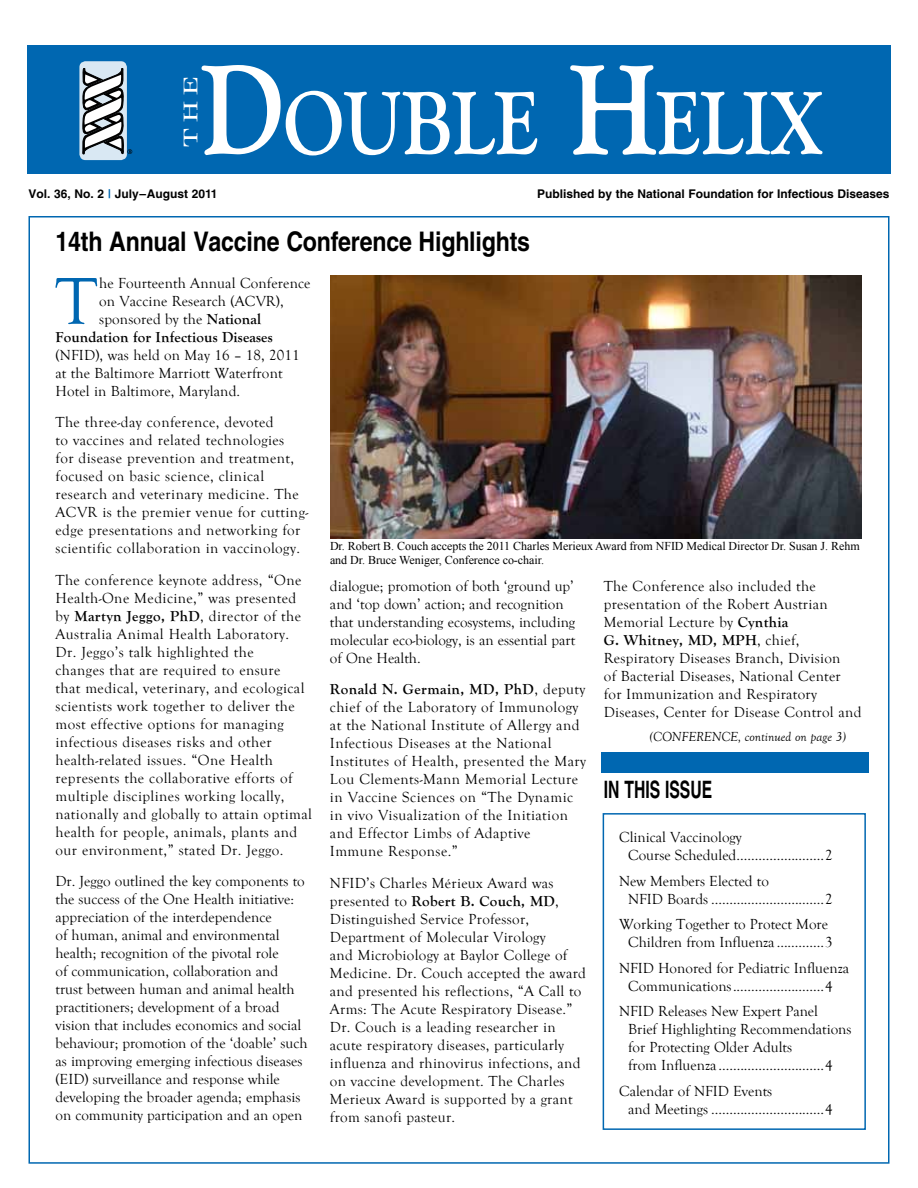
<style>
.page{position:relative;width:918px;height:1188px;background:#fff}
.page>*{position:absolute;margin:0;border:0;box-sizing:border-box;transform-origin:0 0}
.t1{font:700 88.2px "Goudy Old Style BT";color:#fff;scale:.85 1}
.t2{font:68.4px "Goudy Old Style T";color:#0067b1}
.t3{font:700 27px "Helvetica";letter-spacing:-.01em;color:#000;scale:.86 1}
.t4{font:700 condensed 24px "Helvetica";color:#000;scale:.8 1}
.t5{font:19.5px "Century 725 BT";color:#fff;scale:1.5 1}
.t6{font:15px/18px "Goudy Old Style T";letter-spacing:.02em;color:#000}
.t7{font:15px/18px "Goudy Old Style T";color:#000}
.t8{font:700 15px "Goudy Old Style T";letter-spacing:.01em;color:#000}
.t9{font:italic 13.5px "Goudy Old Style T";color:#000}
.t10{font:12px/14.4px "Times New Roman";letter-spacing:-.005em;color:#000}
.t11{font:700 12px "Helvetica";color:#000}
.s1{font-size:126px}
.s2{color:#0067b1}
.s3{font-weight:700}
</style>
<div class="page">
<div style="left:28px;top:216px;width:862px;height:948px;background:#fff;border:2px solid #0067b1"></div>
<div style="left:27px;top:45px;width:864px;height:129px;background:#0067b1"></div>
<div style="left:601px;top:753px;width:268px;height:20px;background:#0067b1"></div>
<div style="left:79px;top:61px;width:48px;height:99px;background:#d9e8f3;border-radius:6px"></div>
<svg style="left:83px;top:68px;width:49px;height:86px"></svg>
<div style="left:603px;top:813px;width:263px;height:317px;border:2px solid #0067b1"></div>
<img style="left:330px;top:276px;width:532px;height:263px">
<h1 class="t1" style="left:202px;top:69px;width:733px"><span class="s1">D</span>OUBLE <span class="s1">H</span>ELIX</h1>
<h3 class="t5" style="left:179px;top:147px;width:48px;rotate:-90deg">THE</h3>
<p class="t11" style="left:28px;top:187px;width:191px">Vol. 36, No. 2 <span class="s2">|</span> July–August 2011</p>
<p class="t11" style="left:537px;top:186px;width:354px">Published by the National Foundation for Infectious Diseases</p>
<h3 class="t3" style="left:56px;top:225px;width:553px">14th Annual Vaccine Conference Highlights</h3>
<h2 class="t2" style="left:56px;top:264px;width:43px">T</h2>
<p class="t6" style="left:99px;top:274px;width:213px">he Fourteenth Annual Conference</p>
<p class="t6" style="left:99px;top:292px;width:186px">on Vaccine Research (ACVR),</p>
<p class="t6" style="left:99px;top:310px;width:164px">sponsored by the <span class="s3">National</span></p>
<p class="t8" style="left:55px;top:328px;width:219px">Foundation for Infectious Diseases</p>
<p class="t6" style="left:55px;top:346px;width:246px">(NFID), was held on May 16 – 18, 2011 at the Baltimore Marriott Waterfront<br>Hotel in Baltimore, Maryland.</p>
<p class="t6" style="left:55px;top:414px;width:254px">The three-day conference, devoted<br>to vaccines and related technologies<br>for disease prevention and treatment, focused on basic science, clinical research and veterinary medicine. The ACVR is the premier venue for cutting&shy;edge presentations and networking for scientific collaboration in vaccinology.</p>
<p class="t6" style="left:55px;top:571px;width:258px">The conference keynote address, “One Health-One Medicine,” was presented by <span class="s3">Martyn Jeggo, PhD</span>, director of the Australia Animal Health Laboratory.<br>Dr. Jeggo’s talk highlighted the<br>changes that are required to ensure<br>that medical, veterinary, and ecological scientists work together to deliver the most effective options for managing infectious diseases risks and other health-related issues. “One Health represents the collaborative efforts of multiple disciplines working locally, nationally and globally to attain optimal health for people, animals, plants and our environment,” stated Dr. Jeggo.</p>
<p class="t7" style="left:55px;top:873px;width:254px">Dr. Jeggo outlined the key components to the success of the One Health initiative: appreciation of the interdependence<br>of human, animal and environmental health; recognition of the pivotal role<br>of communication, collaboration and trust between human and animal health practitioners; development of a broad vision that includes economics and social behaviour; promotion of the ‘doable’ such as improving emerging infectious diseases (EID) surveillance and response while developing the broader agenda; emphasis on community participation and an open</p>
<p class="t10" style="left:330px;top:539px;width:531px">Dr. Robert B. Couch accepts the 2011 Charles Merieux Award from NFID Medical Director Dr. Susan J. Rehm and Dr. Bruce Weniger, Conference co-chair.</p>
<p class="t7" style="left:330px;top:577px;width:247px">dialogue; promotion of both ‘ground up’ and ‘top down’ action; and recognition that understanding ecosystems, including molecular eco-biology, is an essential part of One Health.</p>
<p class="t6" style="left:330px;top:681px;width:258px"><span class="s3">Ronald N. Germain, MD, PhD</span>, deputy chief of the Laboratory of Immunology at the National Institute of Allergy and Infectious Diseases at the National Institutes of Health, presented the Mary Lou Clements-Mann Memorial Lecture in Vaccine Sciences on “The Dynamic in vivo Visualization of the Initiation and Effector Limbs of Adaptive Immune Response.”</p>
<p class="t6" style="left:330px;top:874px;width:258px">NFID’s Charles Mérieux Award was presented to <span class="s3">Robert B. Couch, MD</span>, Distinguished Service Professor, Department of Molecular Virology<br>and Microbiology at Baylor College of Medicine. Dr. Couch accepted the award and presented his reflections, “A Call to Arms: The Acute Respiratory Disease.” Dr. Couch is a leading researcher in acute respiratory diseases, particularly influenza and rhinovirus infections, and on vaccine development. The Charles Merieux Award is supported by a grant from sanofi pasteur.</p>
<p class="t6" style="left:604px;top:577px;width:259px">The Conference also included the presentation of the Robert Austrian Memorial Lecture by <span class="s3">Cynthia<br>G. Whitney, MD, MPH</span>, chief, Respiratory Diseases Branch, Division<br>of Bacterial Diseases, National Center for Immunization and Respiratory Diseases, Center for Disease Control and</p>
<p class="t9" style="left:650px;top:729px;width:198px">(CONFERENCE, continued on page 3)</p>
<h3 class="t4" style="left:604px;top:775px;width:137px">IN THIS ISSUE</h3>
<p class="t7" style="left:628px;top:829px;width:206px;text-indent:-9px">Clinical Vaccinology<br>Course Scheduled........................2</p>
<p class="t7" style="left:628px;top:872px;width:206px;text-indent:-9px">New Members Elected to<br>NFID Boards ...............................2</p>
<p class="t7" style="left:619px;top:916px;width:215px;text-align:right">Working Together to Protect More<br>Children from Influenza .............3</p>
<p class="t7" style="left:619px;top:959px;width:232px;text-align:center">NFID Honored for Pediatric Influenza<br>Communications.........................4</p>
<p class="t7" style="left:628px;top:1003px;width:225px;text-indent:-9px">NFID Releases New Expert Panel<br>Brief Highlighting Recommendations for Protecting Older Adults<br>from Influenza .............................4</p>
<p class="t7" style="left:628px;top:1082px;width:206px;text-indent:-9px">Calendar of NFID Events<br>and Meetings ...............................4</p>
</div>
